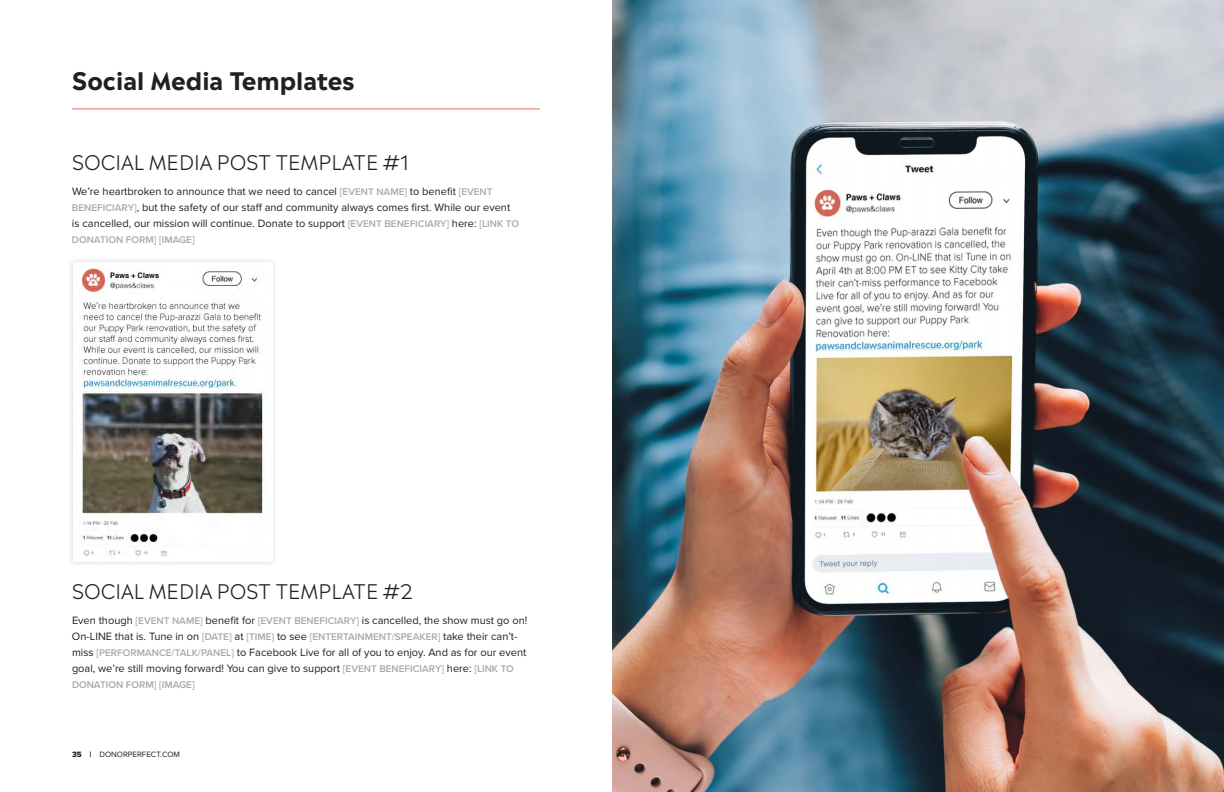
<style>
.page{position:relative;width:1224px;height:792px;background:#fff}
.page>*{position:absolute;margin:0;border:0;box-sizing:border-box;transform-origin:0 0}
.Heading{font:700 24px "Madera";color:#231f20}
.subheading{font:300 20px "Madera";color:#231f20}
.t1{font:11px/16px "Proxima Nova";color:#231f20}
.t2{font:600 10px "Proxima Nova";color:#a8a9ad}
.t3{font:8px "Proxima Nova";color:#231f20}
.s1{font-weight:600;font-size:10px;color:#a8a9ad}
.s2{font-family:"Proxima Nova Extrabld"}
</style>
<div class="page">
<img style="left:612px;top:0;width:612px;height:792px">
<hr style="left:72px;top:108px;width:468px;height:1px;background:#eb675a">
<div style="left:68px;top:257px;width:210px;height:310px;background:#231f20;opacity:.2"></div>
<img style="left:73px;top:263px;width:199px;height:299px">
<p class="Heading" style="left:72px;top:60px;width:284px">Social Media Templates</p>
<p class="subheading" style="left:72px;top:146px;width:338px">SOCIAL MEDIA POST TEMPLATE #1</p>
<p class="t1" style="left:72px;top:183px;width:448px">We’re heartbroken to announce that we need to cancel <span class="s1">[EVENT NAME]</span> to benefit <span class="s1">[EVENT<br>BENEFICIARY]</span>, but the safety of our staff and community always comes first. While our event is cancelled, our mission will continue. Donate to support <span class="s1">[EVENT BENEFICIARY]</span> here: <span class="s1">[LINK TO</span></p>
<p class="t2" style="left:72px;top:233px;width:124px">DONATION FORM] [IMAGE]</p>
<p class="subheading" style="left:72px;top:575px;width:342px">SOCIAL MEDIA POST TEMPLATE #2</p>
<p class="t1" style="left:72px;top:612px;width:457px">Even though <span class="s1">[EVENT NAME]</span> benefit for <span class="s1">[EVENT BENEFICIARY]</span> is cancelled, the show must go on!<br>On-LINE that is. Tune in on <span class="s1">[DATE]</span> at <span class="s1">[TIME]</span> to see <span class="s1">[ENTERTAINMENT/SPEAKER]</span> take their can’t&shy;miss <span class="s1">[PERFORMANCE/TALK/PANEL]</span> to Facebook Live for all of you to enjoy. And as for our event goal, we’re still moving forward! You can give to support <span class="s1">[EVENT BENEFICIARY]</span> here: <span class="s1">[LINK TO</span></p>
<p class="t2" style="left:72px;top:678px;width:124px">DONATION FORM] [IMAGE]</p>
<p class="t3" style="left:72px;top:748px;width:109px"><span class="s2">35 |</span> DONORPERFECT.COM</p>
</div>
